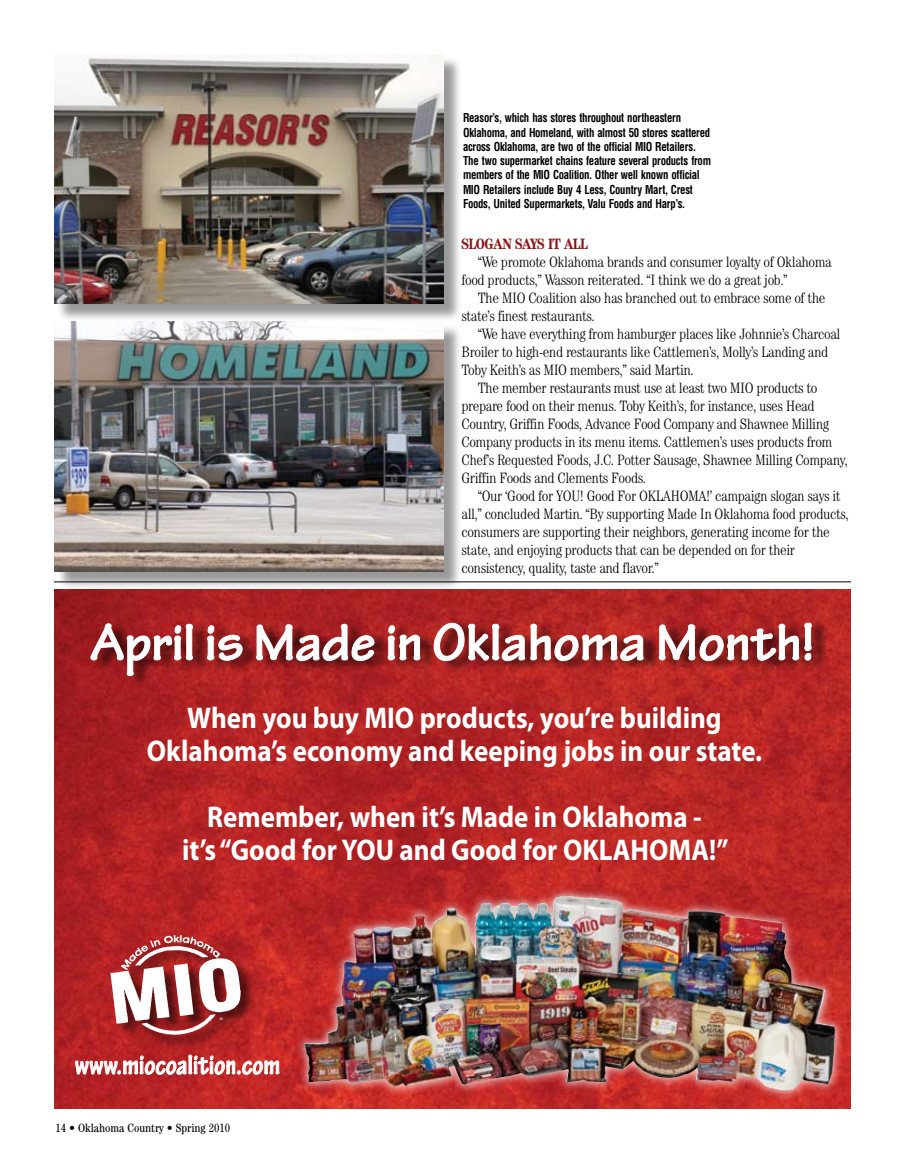
<style>
.page{position:relative;width:905px;height:1175px;background:#fff}
.page>*{position:absolute;margin:0;border:0;box-sizing:border-box;transform-origin:0 0}
.t1{font:700 54px "Tekton Pro";color:#fff}
.t2{font:700 30px/33px "Myriad Pro";color:#fff;text-align:center;scale:.9 1}
.t3{font:700 condensed 28.5px "Tekton Pro";color:#fff}
.t4{font:300 condensed 15px/18px "Century";letter-spacing:-.03em;color:#000}
.t5{font:700 condensed 15px "Century";color:#8e1417}
.t6{font:700 condensed 12px/14.2px "Helvetica";letter-spacing:-.03em;color:#000;scale:.9 1}
.t7{font:condensed 12px "Century";color:#000}
</style>
<div class="page">
<img style="left:54px;top:589px;width:797px;height:519px">
<div style="left:93px;top:619px;width:735px;height:68px;background:#000;opacity:.75"></div>
<svg style="left:90px;top:623px;width:103px;height:53px;background:#983134"></svg>
<svg style="left:207px;top:625px;width:36px;height:36px"></svg>
<svg style="left:256px;top:623px;width:119px;height:38px;background:#9a3c3e"></svg>
<svg style="left:387px;top:625px;width:33px;height:35px"></svg>
<svg style="left:433px;top:622px;width:211px;height:39px;background:#a43f3e"></svg>
<svg style="left:658px;top:622px;width:154px;height:39px;background:#a03d3d"></svg>
<svg style="left:75px;top:1054px;width:205px;height:21px;background:#cc5f60"></svg>
<div style="left:293px;top:885px;width:549px;height:213px;background:#fff;opacity:.75"></div>
<img style="left:391px;top:896px;width:169px;height:59px">
<div style="left:110px;top:933px;width:146px;height:116px;background:#000;opacity:.59"></div>
<img style="left:150px;top:935px;width:62px;height:18px">
<div style="left:56px;top:56px;width:406px;height:266px;background:#000;opacity:.4"></div>
<img style="left:54px;top:54px;width:389px;height:250px">
<div style="left:56px;top:324px;width:406px;height:266px;background:#000;opacity:.4"></div>
<img style="left:54px;top:322px;width:389px;height:250px">
<hr style="left:54px;top:581px;width:796px;height:1px;background:#000">
<p class="t6" style="left:463px;top:111px;width:277px">Reasor’s, which has stores throughout northeastern Oklahoma, and Homeland, with almost 50 stores scattered across Oklahoma, are two of the official MIO Retailers.<br>The two supermarket chains feature several products from members of the MIO Coalition. Other well known official MIO Retailers include Buy 4 Less, Country Mart, Crest Foods, United Supermarkets, Valu Foods and Harp’s.</p>
<p class="t5" style="left:461px;top:235px;width:17px">SLOGAN</p>
<p class="t5" style="left:515px;top:235px;width:9px">SAYS</p>
<p class="t5" style="left:548px;top:235px;width:26px">IT ALL</p>
<p class="t4" style="left:461px;top:252px;width:372px;text-indent:16px">“We promote Oklahoma brands and consumer loyalty of Oklahoma food products,” Wasson reiterated. “I think we do a great job.”</p>
<p class="t4" style="left:461px;top:288px;width:365px;text-indent:16px">The MIO Coalition also has branched out to embrace some of the state’s finest restaurants.</p>
<p class="t4" style="left:477px;top:324px;width:364px">“We have everything from hamburger places like Johnnie’s Charcoal</p>
<p class="t4" style="left:461px;top:342px;width:368px">Broiler to high-end restaurants like Cattlemen’s, Molly’s Landing and</p>
<p class="t4" style="left:461px;top:360px;width:234px">Toby Keith’s as MIO members,” said Martin.</p>
<p class="t4" style="left:477px;top:378px;width:341px">The member restaurants must use at least two MIO products to</p>
<p class="t4" style="left:461px;top:396px;width:355px">prepare food on their menus. Toby Keith’s, for instance, uses Head</p>
<p class="t4" style="left:461px;top:414px;width:369px">Country, Griffin Foods, Advance Food Company and Shawnee Milling</p>
<p class="t4" style="left:461px;top:432px;width:372px">Company products in its menu items. Cattlemen’s uses products from</p>
<p class="t4" style="left:461px;top:450px;width:388px">Chef’s Requested Foods, J.C. Potter Sausage, Shawnee Milling Company,</p>
<p class="t4" style="left:461px;top:468px;width:186px">Griffin Foods and Clements Foods.</p>
<p class="t4" style="left:477px;top:486px;width:364px">“Our ‘Good for YOU! Good For OKLAHOMA!’ campaign slogan says it</p>
<p class="t4" style="left:461px;top:504px;width:389px">all,” concluded Martin. “By supporting Made In Oklahoma food products,</p>
<p class="t4" style="left:461px;top:522px;width:370px">consumers are supporting their neighbors, generating income for the</p>
<p class="t4" style="left:461px;top:540px;width:335px">state, and enjoying products that can be depended on for their</p>
<p class="t4" style="left:461px;top:558px;width:199px">consistency, quality, taste and flavor.”</p>
<h1 class="t1" style="left:91px;top:611px;width:725px">April is Made in Oklahoma Month!</h1>
<h2 class="t2" style="left:147px;top:700px;width:685px">When you buy MIO products, you’re building<br>Oklahoma’s economy and keeping jobs in our state.</h2>
<h2 class="t2" style="left:182px;top:799px;width:608px">Remember, when it’s Made in Oklahoma -<br>it’s “Good for YOU and Good for OKLAHOMA!”</h2>
<h3 class="t3" style="left:75px;top:1048px;width:207px">www.miocoalition.com</h3>
<p class="t7" style="left:56px;top:1120px;width:176px">14 • Oklahoma Country • Spring 2010</p>
</div>
